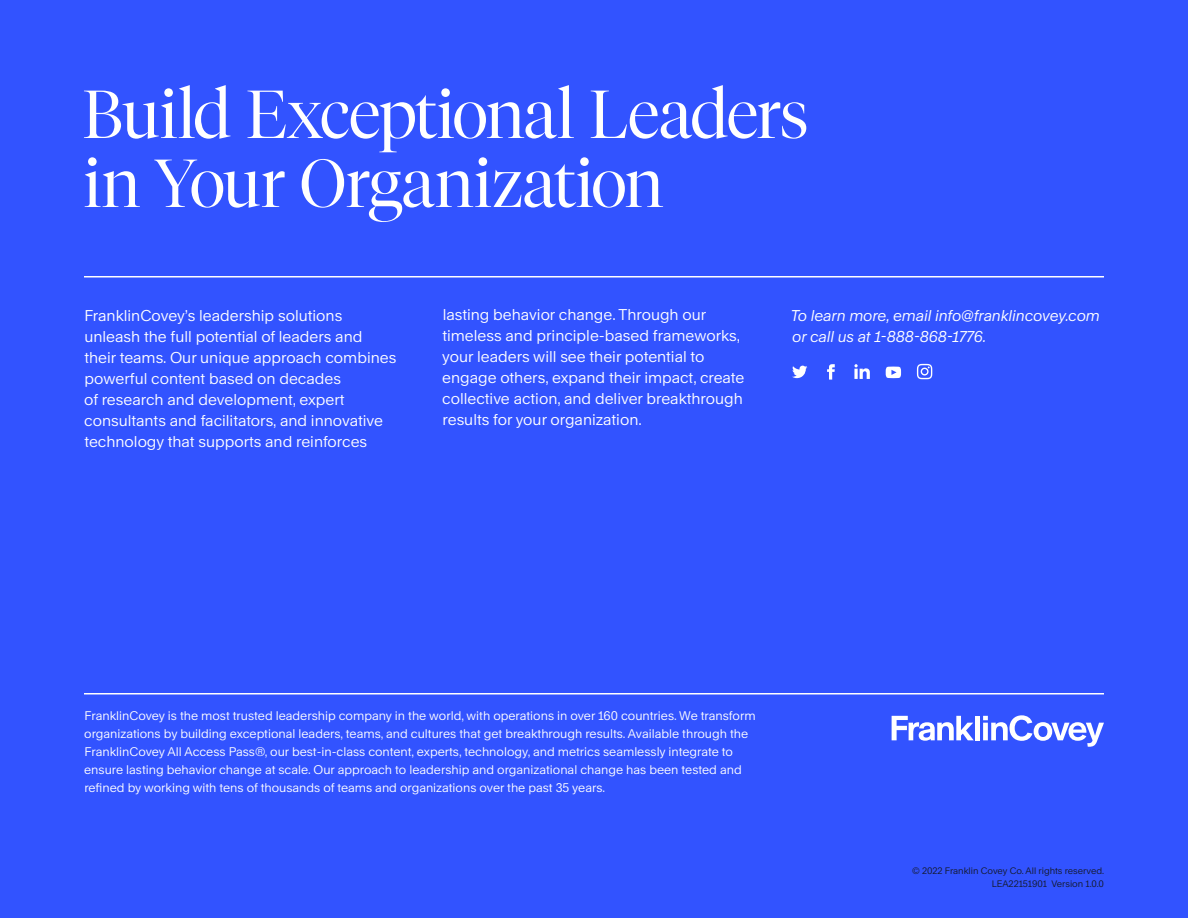
<style>
.page{position:relative;width:1188px;height:918px;background:#3253ff}
.page>*{position:absolute;margin:0;border:0;box-sizing:border-box;transform-origin:0 0}
.H3_Section_Title{font:300 67.5px/69px "Tiempos Fine";letter-spacing:-.02em;color:#fff}
.Sml_Para{font:15px/21px "Rand";color:#fff}
.Sml_Para-2{font:italic 15px/21px "Rand";letter-spacing:-.005em;color:#fff}
.Boilerplate{font:12px/18px "Rand";color:#fff}
.fine_print{font:9px "Rand";color:#141928}
</style>
<div class="page">
<hr style="left:84px;top:693px;width:1020px;height:1px;background:#fff">
<hr style="left:84px;top:276px;width:1020px;height:2px;background:#fff">
<svg style="left:892px;top:716px;width:82px;height:25px"></svg>
<div style="left:975px;top:716px;width:5px;height:24px;background:#fff"></div>
<svg style="left:983px;top:715px;width:121px;height:32px"></svg>
<svg style="left:917px;top:364px;width:15px;height:15px"></svg>
<svg style="left:792px;top:366px;width:15px;height:12px"></svg>
<svg style="left:827px;top:364px;width:8px;height:16px"></svg>
<svg style="left:854px;top:364px;width:16px;height:15px"></svg>
<svg style="left:886px;top:367px;width:15px;height:11px"></svg>
<p class="H3_Section_Title" style="left:82px;top:79px;width:728px">Build Exceptional Leaders in Your Organization</p>
<p class="Sml_Para" style="left:84px;top:303px;width:314px">FranklinCovey’s leadership solutions unleash the full potential of leaders and their teams. Our unique approach combines powerful content based on decades<br>of research and development, expert consultants and facilitators, and innovative technology that supports and reinforces</p>
<p class="Sml_Para" style="left:442px;top:302px;width:304px">lasting behavior change. Through our timeless and principle-based frameworks, your leaders will see their potential to engage others, expand their impact, create collective action, and deliver breakthrough results for your organization.</p>
<p class="Sml_Para-2" style="left:791px;top:303px;width:311px">To learn more, email info@franklincovey.com or call us at 1-888-868-1776.</p>
<p class="Boilerplate" style="left:84px;top:705px;width:673px">FranklinCovey is the most trusted leadership company in the world, with operations in over 160 countries. We transform organizations by building exceptional leaders, teams, and cultures that get breakthrough results. Available through the FranklinCovey All Access Pass®, our best-in-class content, experts, technology, and metrics seamlessly integrate to ensure lasting behavior change at scale. Our approach to leadership and organizational change has been tested and refined by working with tens of thousands of teams and organizations over the past 35 years.</p>
<p class="fine_print" style="left:912px;top:863px;width:194px">© 2022 Franklin Covey Co. All rights reserved.</p>
<p class="fine_print" style="left:992px;top:877px;width:114px">LEA22151901 Version 1.0.0</p>
</div>
